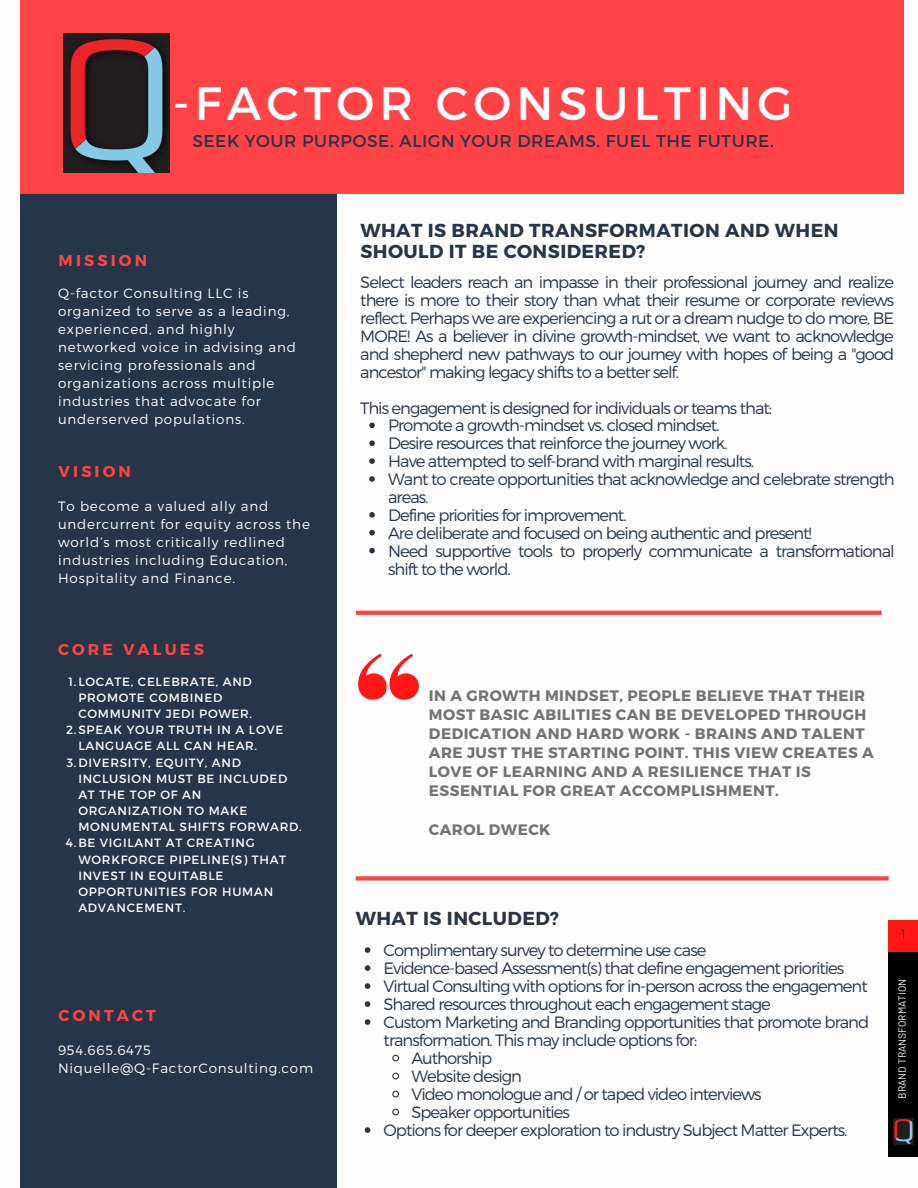
<style>
.page{position:relative;width:918px;height:1188px;background:#fff}
.page>*{position:absolute;margin:0;border:0;box-sizing:border-box;transform-origin:0 0}
.t1{font:46.8px "Montserrat";letter-spacing:.11em;color:#fdfdfd}
.t2{font:700 18.75px/20.2px "Montserrat";letter-spacing:.025em;color:#263547}
.t3{font:17.1px "Montserrat";letter-spacing:.03em;color:#263547}
.t4{font:300 16.35px/17.9px "Montserrat";letter-spacing:-.06em;color:#263547}
.t5{font:700 15.75px "Montserrat";letter-spacing:.2em;color:#fd4345}
.t6{font:700 15.15px/19.2px "Montserrat";letter-spacing:.03em;color:#737373}
.t7{font:300 13.65px "Barlow";color:#000}
.t8{font:300 13.5px/18px "Montserrat";letter-spacing:.06em;color:#fdfdfd}
.t9{font:12px/16.2px "Montserrat";letter-spacing:.06em;color:#fdfdfd}
.t10{font:10.2px "Barlow";letter-spacing:.005em;color:#fff}
</style>
<div class="page">
<div style="left:21px;top:0;width:316px;height:1188px;background:#263547"></div>
<div style="left:21px;top:0;width:883px;height:194px;background:#fd4345"></div>
<svg style="left:356px;top:611px;width:526px;height:4px;background:#fd4547"></svg>
<svg style="left:356px;top:876px;width:533px;height:5px;background:#fd5e60"></svg>
<img style="left:64px;top:33px;width:106px;height:140px">
<div style="left:888px;top:920px;width:30px;height:33px;background:#ff1616"></div>
<div style="left:888px;top:953px;width:30px;height:204px;background:#000"></div>
<img style="left:894px;top:1119px;width:19px;height:26px">
<svg style="left:358px;top:654px;width:61px;height:46px"></svg>
<svg style="left:369px;top:423px;width:6px;height:5px"></svg>
<svg style="left:369px;top:440px;width:6px;height:6px"></svg>
<svg style="left:369px;top:458px;width:6px;height:6px"></svg>
<svg style="left:369px;top:476px;width:6px;height:6px"></svg>
<svg style="left:369px;top:512px;width:6px;height:6px"></svg>
<svg style="left:369px;top:530px;width:6px;height:6px"></svg>
<svg style="left:369px;top:548px;width:6px;height:5px"></svg>
<svg style="left:365px;top:947px;width:5px;height:6px"></svg>
<svg style="left:365px;top:965px;width:5px;height:6px"></svg>
<svg style="left:365px;top:983px;width:5px;height:6px"></svg>
<svg style="left:365px;top:1001px;width:5px;height:6px"></svg>
<svg style="left:365px;top:1019px;width:5px;height:6px"></svg>
<svg style="left:392px;top:1054px;width:7px;height:8px"></svg>
<svg style="left:392px;top:1072px;width:7px;height:8px"></svg>
<svg style="left:392px;top:1090px;width:7px;height:8px"></svg>
<svg style="left:392px;top:1108px;width:7px;height:8px"></svg>
<svg style="left:365px;top:1127px;width:5px;height:6px"></svg>
<p class="t1" style="left:173px;top:73px;width:621px">-FACTOR CONSULTING</p>
<p class="t3" style="left:192px;top:130px;width:583px">SEEK YOUR PURPOSE. ALIGN YOUR DREAMS. FUEL THE FUTURE.</p>
<p class="t5" style="left:59px;top:250px;width:90px">MISSION</p>
<p class="t8" style="left:58px;top:283px;width:239px">Q-factor Consulting LLC is organized to serve as a leading, experienced, and highly networked voice in advising and servicing professionals and organizations across multiple industries that advocate for underserved populations.</p>
<p class="t5" style="left:59px;top:461px;width:74px">VISION</p>
<p class="t8" style="left:58px;top:496px;width:253px">To become a valued ally and undercurrent for equity across the world’s most critically redlined industries including Education,<br>Hospitality and Finance.</p>
<p class="t5" style="left:58px;top:639px;width:147px">CORE VALUES</p>
<p class="t9" style="left:78px;top:673px;width:175px;text-indent:-10px">1.LOCATE, CELEBRATE, AND<br>PROMOTE COMBINED<br>COMMUNITY JEDI POWER.</p>
<p class="t9" style="left:78px;top:721px;width:206px;text-indent:-12px">2.SPEAK YOUR TRUTH IN A LOVE<br>LANGUAGE ALL CAN HEAR.</p>
<p class="t9" style="left:78px;top:754px;width:225px;text-indent:-12px">3.DIVERSITY, EQUITY, AND<br>INCLUSION MUST BE INCLUDED<br>AT THE TOP OF AN<br>ORGANIZATION TO MAKE<br>MONUMENTAL SHIFTS FORWARD.</p>
<p class="t9" style="left:78px;top:834px;width:209px;text-indent:-12px">4.BE VIGILANT AT CREATING<br>WORKFORCE PIPELINE(S) THAT<br>INVEST IN EQUITABLE<br>OPPORTUNITIES FOR HUMAN<br>ADVANCEMENT.</p>
<p class="t5" style="left:59px;top:1005px;width:99px">CONTACT</p>
<p class="t8" style="left:58px;top:1040px;width:94px">954.665.6475</p>
<p class="t8" style="left:58px;top:1058px;width:257px">Niquelle@Q-FactorConsulting.com</p>
<p class="t2" style="left:360px;top:220px;width:480px">WHAT IS BRAND TRANSFORMATION AND WHEN<br>SHOULD IT BE CONSIDERED?</p>
<p class="t4" style="left:360px;top:273px;width:536px;text-align:justify">Select leaders reach an impasse in their professional journey and realize there is more to their story than what their resume or corporate reviews reflect. Perhaps we are experiencing a rut or a dream nudge to do more, BE MORE! As a believer in divine growth-mindset, we want to acknowledge and shepherd new pathways to our journey with hopes of being a "good ancestor" making legacy shifts to a better self.</p>
<p class="t4" style="left:360px;top:398px;width:413px">This engagement is designed for individuals or teams that:</p>
<p class="t4" style="left:388px;top:416px;width:333px">Promote a growth-mindset vs. closed mindset.</p>
<p class="t4" style="left:388px;top:434px;width:341px">Desire resources that reinforce the journey work.</p>
<p class="t4" style="left:388px;top:452px;width:367px">Have attempted to self-brand with marginal results.</p>
<p class="t4" style="left:388px;top:470px;width:508px">Want to create opportunities that acknowledge and celebrate strength areas.</p>
<p class="t4" style="left:388px;top:505px;width:240px">Define priorities for improvement.</p>
<p class="t4" style="left:388px;top:523px;width:425px">Are deliberate and focused on being authentic and present!</p>
<p class="t4" style="left:388px;top:541px;width:508px">Need supportive tools to properly communicate a transformational shift to the world.</p>
<p class="t6" style="left:429px;top:685px;width:446px">IN A GROWTH MINDSET, PEOPLE BELIEVE THAT THEIR MOST BASIC ABILITIES CAN BE DEVELOPED THROUGH DEDICATION AND HARD WORK - BRAINS AND TALENT ARE JUST THE STARTING POINT. THIS VIEW CREATES A LOVE OF LEARNING AND A RESILIENCE THAT IS ESSENTIAL FOR GREAT ACCOMPLISHMENT.</p>
<p class="t6" style="left:429px;top:819px;width:123px">CAROL DWECK</p>
<p class="t2" style="left:356px;top:907px;width:205px">WHAT IS INCLUDED?</p>
<p class="t4" style="left:384px;top:941px;width:324px">Complimentary survey to determine use case</p>
<p class="t4" style="left:384px;top:959px;width:462px">Evidence-based Assessment(s) that define engagement priorities</p>
<p class="t4" style="left:384px;top:977px;width:486px">Virtual Consulting with options for in-person across the engagement</p>
<p class="t4" style="left:384px;top:995px;width:389px">Shared resources throughout each engagement stage</p>
<p class="t4" style="left:384px;top:1013px;width:487px">Custom Marketing and Branding opportunities that promote brand transformation. This may include options for:</p>
<p class="t4" style="left:412px;top:1049px;width:82px">Authorship</p>
<p class="t4" style="left:412px;top:1067px;width:112px">Website design</p>
<p class="t4" style="left:412px;top:1085px;width:352px">Video monologue and / or taped video interviews</p>
<p class="t4" style="left:412px;top:1103px;width:160px">Speaker opportunities</p>
<p class="t4" style="left:384px;top:1121px;width:465px">Options for deeper exploration to industry Subject Matter Experts.</p>
<p class="t7" style="left:901px;top:926px;width:6px">1</p>
<p class="t10" style="left:895px;top:1099px;width:121px;rotate:-90deg">BRAND TRANSFORMATION</p>
</div>
